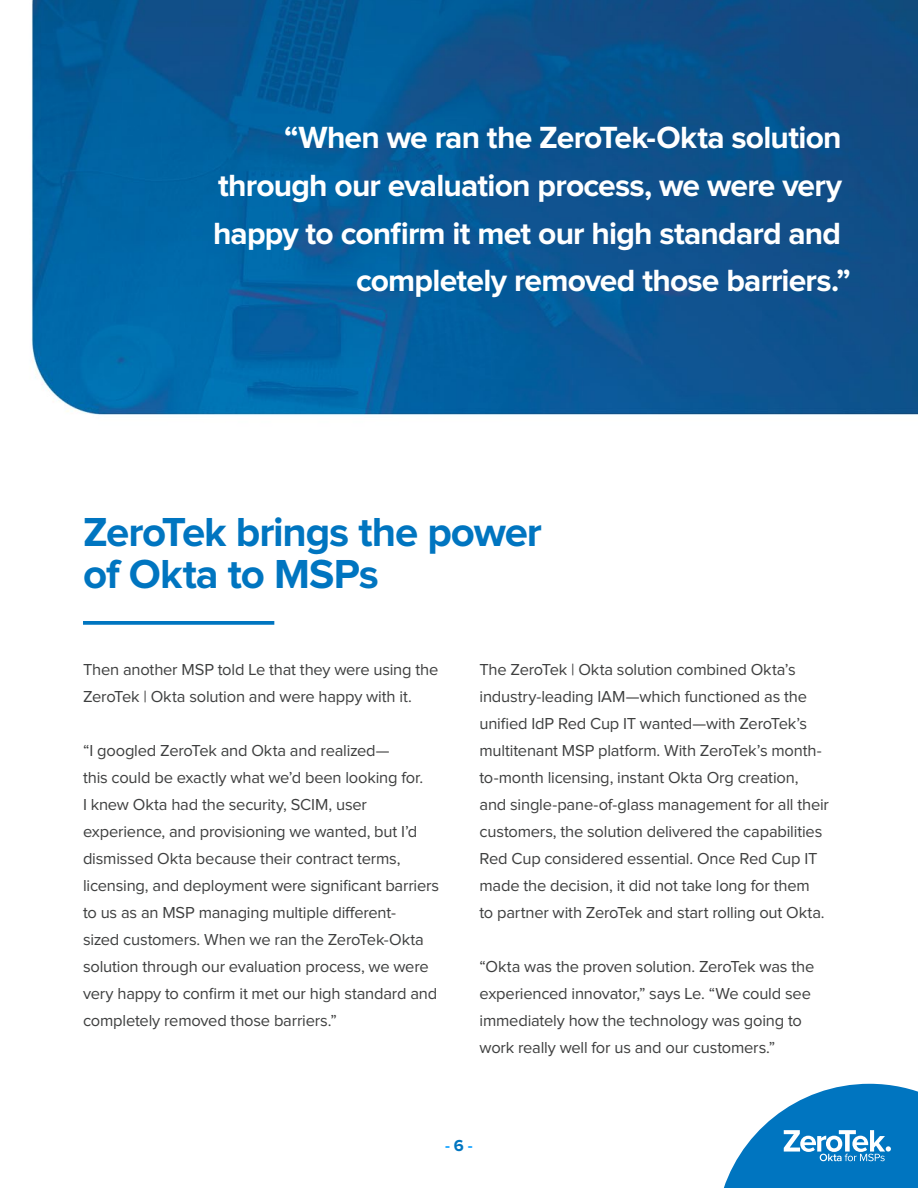
<style>
.page{position:relative;width:918px;height:1188px;background:#fff}
.page>*{position:absolute;margin:0;border:0;box-sizing:border-box;transform-origin:0 0}
.t1{font:700 42px/42px "Proxima Nova";letter-spacing:-.025em;color:#0075c0}
.t2{font:700 31.8px/47.7px "Proxima Nova";letter-spacing:-.025em;color:#fff;text-align:right}
.t3{font:16.5px/27px "Proxima Nova";letter-spacing:-.01em;color:#3e3f3f}
.t4{font:700 16.5px "Proxima Nova";color:#1aa5ff}
.s1{color:#0075c0}
</style>
<div class="page">
<svg style="left:724px;top:1084px;width:194px;height:104px"></svg>
<img style="left:31px;top:0;width:887px;height:415px">
<svg style="left:83px;top:621px;width:191px;height:4px"></svg>
<h2 class="t2" style="left:213px;top:115px;width:639px">“When we ran the ZeroTek-Okta solution through our evaluation process, we were very happy to confirm it met our high standard and completely removed those barriers.”</h2>
<h1 class="t1" style="left:83px;top:513px;width:460px">ZeroTek brings the power of Okta to MSPs</h1>
<p class="t3" style="left:83px;top:657px;width:357px">Then another MSP told Le that they were using the<br>ZeroTek | Okta solution and were happy with it.</p>
<p class="t3" style="left:83px;top:738px;width:358px">“I googled ZeroTek and Okta and realized—<br>this could be exactly what we’d been looking for.<br>I knew Okta had the security, SCIM, user experience, and provisioning we wanted, but I’d dismissed Okta because their contract terms, licensing, and deployment were significant barriers to us as an MSP managing multiple different-<br>sized customers. When we ran the ZeroTek-Okta solution through our evaluation process, we were very happy to confirm it met our high standard and completely removed those barriers.”</p>
<p class="t3" style="left:480px;top:657px;width:351px">The ZeroTek | Okta solution combined Okta’s industry-leading IAM—which functioned as the unified IdP Red Cup IT wanted—with ZeroTek’s multitenant MSP platform. With ZeroTek’s month&shy;to-month licensing, instant Okta Org creation, and single-pane-of-glass management for all their customers, the solution delivered the capabilities Red Cup considered essential. Once Red Cup IT made the decision, it did not take long for them<br>to partner with ZeroTek and start rolling out Okta.</p>
<p class="t3" style="left:480px;top:954px;width:336px">“Okta was the proven solution. ZeroTek was the experienced innovator,” says Le. “We could see immediately how the technology was going to work really well for us and our customers.”</p>
<p class="t4" style="left:445px;top:1138px;width:29px">- <span class="s1">6</span> -</p>
</div>
